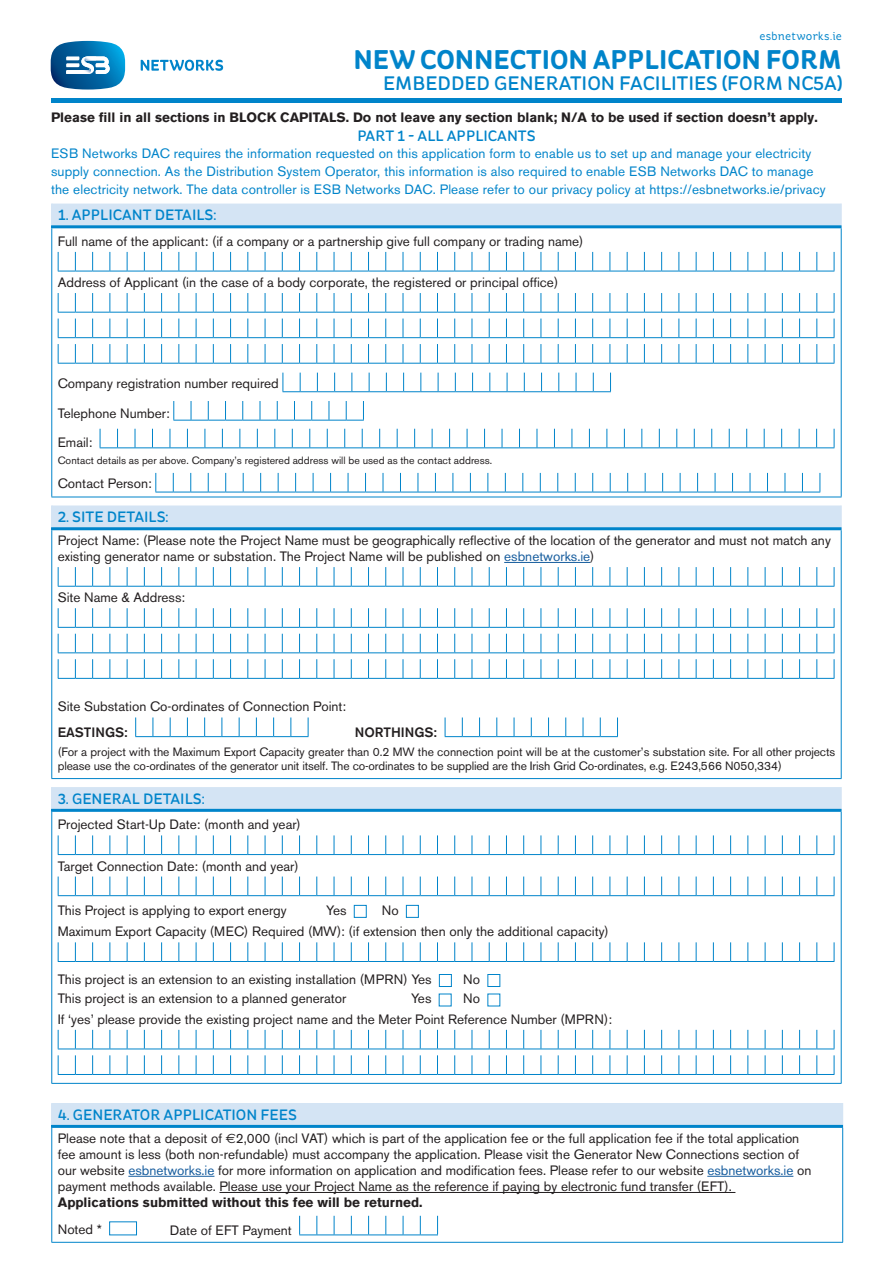
<style>
.page{position:relative;width:893px;height:1263px;background:#fff}
.page>*{position:absolute;margin:0;border:0;box-sizing:border-box;transform-origin:0 0}
.t1{font:700 27px "St Ryde";color:#0084ca}
.t2{font:500 19.5px "St Ryde";color:#0084ca}
.t3{font:500 15px "St Ryde";color:#0084ca}
.t4{font:13.5px/16.2px "Akzidenz Grotesk BE";color:#231f20}
.t5{font:13.5px/18px "Akzidenz Grotesk BE";letter-spacing:.01em;color:#0084ca}
.t6{font:700 13.5px "Akzidenz Grotesk BQ";color:#231f20}
.t7{font:500 13.5px "Akzidenz Grotesk BQ";color:#231f20}
.t8{font:12px/14.4px "Akzidenz Grotesk BE";letter-spacing:-.01em;color:#231f20}
.t9{font:12px "St Ryde";letter-spacing:.015em;color:#0084ca}
.t10{font:10.5px "Akzidenz Grotesk BE";color:#231f20}
.s1{color:#175d9e}
.s2{font-family:"Euro Sans"}
.s3{font-family:"Akzidenz Grotesk BQ";font-weight:700}
</style>
<div class="page">
<div style="left:51px;top:98px;width:791px;height:5px;background:#0084ca"></div>
<svg style="left:51px;top:41px;width:74px;height:49px"></svg>
<svg style="left:141px;top:60px;width:82px;height:11px"></svg>
<svg style="left:52px;top:204px;width:789px;height:605px"></svg>
<hr style="left:51px;top:204px;width:2px;height:21px;background:#d4e4f4">
<svg style="left:841px;top:204px;width:1px;height:21px"></svg>
<hr style="left:51px;top:225px;width:791px;height:3px;background:#0084ca">
<hr style="left:51px;top:228px;width:1px;height:269px;background:#0084ca">
<hr style="left:51px;top:497px;width:791px;height:1px;background:#0084ca">
<hr style="left:51px;top:530px;width:1px;height:248px;background:#0084ca">
<hr style="left:51px;top:778px;width:791px;height:1px;background:#0084ca">
<hr style="left:51px;top:812px;width:1px;height:271px;background:#0084ca">
<hr style="left:51px;top:1083px;width:791px;height:1px;background:#0084ca">
<hr style="left:51px;top:505px;width:2px;height:22px;background:#d4e4f4">
<hr style="left:51px;top:787px;width:2px;height:22px;background:#d4e4f4">
<svg style="left:841px;top:505px;width:1px;height:22px"></svg>
<svg style="left:841px;top:787px;width:1px;height:22px"></svg>
<hr style="left:51px;top:527px;width:791px;height:3px;background:#0084ca">
<hr style="left:51px;top:809px;width:791px;height:3px;background:#0084ca">
<hr style="left:841px;top:228px;width:1px;height:269px;background:#0084ca">
<hr style="left:841px;top:530px;width:1px;height:248px;background:#0084ca">
<hr style="left:841px;top:812px;width:1px;height:271px;background:#0084ca">
<svg style="left:58px;top:252px;width:777px;height:20px"></svg>
<svg style="left:58px;top:293px;width:777px;height:20px"></svg>
<svg style="left:58px;top:319px;width:777px;height:19px"></svg>
<svg style="left:58px;top:344px;width:777px;height:20px"></svg>
<svg style="left:283px;top:373px;width:328px;height:19px"></svg>
<svg style="left:173px;top:401px;width:191px;height:20px"></svg>
<svg style="left:100px;top:429px;width:735px;height:19px"></svg>
<svg style="left:155px;top:473px;width:665px;height:20px"></svg>
<hr style="left:504px;top:562px;width:86px;height:1px;background:#175d9e">
<svg style="left:58px;top:567px;width:777px;height:20px"></svg>
<svg style="left:58px;top:608px;width:777px;height:20px"></svg>
<svg style="left:58px;top:634px;width:777px;height:19px"></svg>
<svg style="left:58px;top:659px;width:777px;height:20px"></svg>
<svg style="left:135px;top:717px;width:174px;height:20px"></svg>
<svg style="left:445px;top:717px;width:173px;height:20px"></svg>
<svg style="left:58px;top:835px;width:777px;height:20px"></svg>
<svg style="left:58px;top:876px;width:777px;height:20px"></svg>
<div style="left:354px;top:905px;width:13px;height:13px;border:1px solid #0084ca"></div>
<div style="left:406px;top:905px;width:13px;height:13px;border:1px solid #0084ca"></div>
<svg style="left:58px;top:942px;width:777px;height:20px"></svg>
<div style="left:439px;top:974px;width:13px;height:13px;border:1px solid #0084ca"></div>
<div style="left:487px;top:974px;width:13px;height:13px;border:1px solid #0084ca"></div>
<svg style="left:58px;top:1030px;width:777px;height:19px"></svg>
<svg style="left:58px;top:1055px;width:777px;height:20px"></svg>
<div style="left:52px;top:1103px;width:791px;height:23px;background:#d4e4f4"></div>
<hr style="left:51px;top:1128px;width:1px;height:114px;background:#0084ca">
<hr style="left:51px;top:1103px;width:2px;height:22px;background:#d4e4f4">
<hr style="left:51px;top:1242px;width:792px;height:1px;background:#0084ca">
<hr style="left:51px;top:1125px;width:792px;height:3px;background:#0084ca">
<hr style="left:842px;top:1128px;width:1px;height:114px;background:#0084ca">
<hr style="left:128px;top:1176px;width:86px;height:1px;background:#175d9e">
<hr style="left:707px;top:1176px;width:86px;height:1px;background:#175d9e">
<hr style="left:219px;top:1192px;width:516px;height:1px;background:#231f20">
<div style="left:109px;top:1221px;width:28px;height:14px;border:1px solid #0084ca"></div>
<svg style="left:299px;top:1216px;width:139px;height:19px"></svg>
<p class="t9" style="left:759px;top:29px;width:84px">esbnetworks.ie</p>
<p class="t1" style="left:353px;top:43px;width:490px">NEW CONNECTION APPLICATION FORM</p>
<p class="t2" style="left:383px;top:71px;width:460px">EMBEDDED GENERATION FACILITIES (FORM NC5A)</p>
<p class="t6" style="left:51px;top:110px;width:768px">Please fill in all sections in BLOCK CAPITALS. Do not leave any section blank; N/A to be used if section doesn’t apply.</p>
<p class="t5" style="left:51px;top:144px;width:776px">ESB Networks DAC requires the information requested on this application form to enable us to set up and manage your electricity supply connection. As the Distribution System Operator, this information is also required to enable ESB Networks DAC to manage the electricity network. The data controller is ESB Networks DAC. Please refer to our privacy policy at https://esbnetworks.ie/privacy</p>
<p class="t3" style="left:357px;top:127px;width:180px">PART 1 - ALL APPLICANTS</p>
<p class="t3" style="left:58px;top:206px;width:160px">1. APPLICANT DETAILS:</p>
<p class="t4" style="left:58px;top:233px;width:527px">Full name of the applicant: (if a company or a partnership give full company or trading name)</p>
<p class="t4" style="left:58px;top:274px;width:502px">Address of Applicant (in the case of a body corporate, the registered or principal office)</p>
<p class="t4" style="left:58px;top:375px;width:223px">Company registration number required</p>
<p class="t4" style="left:58px;top:405px;width:113px">Telephone Number:</p>
<p class="t4" style="left:58px;top:434px;width:36px">Email:</p>
<p class="t10" style="left:58px;top:455px;width:436px">Contact details as per above. Company’s registered address will be used as the contact address.</p>
<p class="t4" style="left:58px;top:476px;width:95px">Contact Person:</p>
<p class="t3" style="left:58px;top:508px;width:112px">2. SITE DETAILS:</p>
<p class="t4" style="left:58px;top:532px;width:775px">Project Name: (Please note the Project Name must be geographically reflective of the location of the generator and must not match any existing generator name or substation. The Project Name will be published on <span class="s1">esbnetworks.ie</span>)</p>
<p class="t4" style="left:58px;top:589px;width:129px">Site Name &amp; Address:</p>
<p class="t4" style="left:58px;top:698px;width:290px">Site Substation Co-ordinates of Connection Point:</p>
<p class="t7" style="left:58px;top:724px;width:71px">EASTINGS:</p>
<p class="t7" style="left:355px;top:724px;width:84px">NORTHINGS:</p>
<p class="t8" style="left:58px;top:744px;width:779px">(For a project with the Maximum Export Capacity greater than 0.2 MW the connection point will be at the customer’s substation site. For all other projects please use the co-ordinates of the generator unit itself. The co-ordinates to be supplied are the Irish Grid Co-ordinates, e.g. E243,566 N050,334)</p>
<p class="t3" style="left:58px;top:790px;width:148px">3. GENERAL DETAILS:</p>
<p class="t4" style="left:58px;top:817px;width:245px">Projected Start-Up Date: (month and year)</p>
<p class="t4" style="left:58px;top:858px;width:242px">Target Connection Date: (month and year)</p>
<p class="t4" style="left:58px;top:902px;width:230px">This Project is applying to export energy</p>
<p class="t4" style="left:326px;top:902px;width:22px">Yes</p>
<p class="t4" style="left:382px;top:902px;width:18px">No</p>
<p class="t4" style="left:58px;top:923px;width:553px">Maximum Export Capacity (MEC) Required (MW): (if extension then only the additional capacity)</p>
<p class="t4" style="left:58px;top:971px;width:375px">This project is an extension to an existing installation (MPRN) Yes</p>
<p class="t4" style="left:463px;top:971px;width:18px">No</p>
<p class="t4" style="left:58px;top:990px;width:290px">This project is an extension to a planned generator</p>
<p class="t4" style="left:411px;top:990px;width:22px">Yes</p>
<p class="t4" style="left:463px;top:990px;width:18px">No</p>
<p class="t4" style="left:58px;top:1011px;width:556px">If ‘yes’ please provide the existing project name and the Meter Point Reference Number (MPRN):</p>
<p class="t3" style="left:58px;top:1106px;width:240px">4. GENERATOR APPLICATION FEES</p>
<p class="t4" style="left:58px;top:1130px;width:755px">Please note that a deposit of <span class="s2">€</span>2,000 (incl VAT) which is part of the application fee or the full application fee if the total application fee amount is less (both non-refundable) must accompany the application. Please visit the Generator New Connections section of our website <span class="s1">esbnetworks.ie</span> for more information on application and modification fees. Please refer to our website <span class="s1">esbnetworks.ie</span> on payment methods available. Please use your Project Name as the reference if paying by electronic fund transfer (EFT).<br><span class="s3">Applications submitted without this fee will be returned.</span></p>
<p class="t4" style="left:58px;top:1221px;width:46px">Noted *</p>
<p class="t4" style="left:170px;top:1222px;width:124px">Date of EFT Payment</p>
</div>
